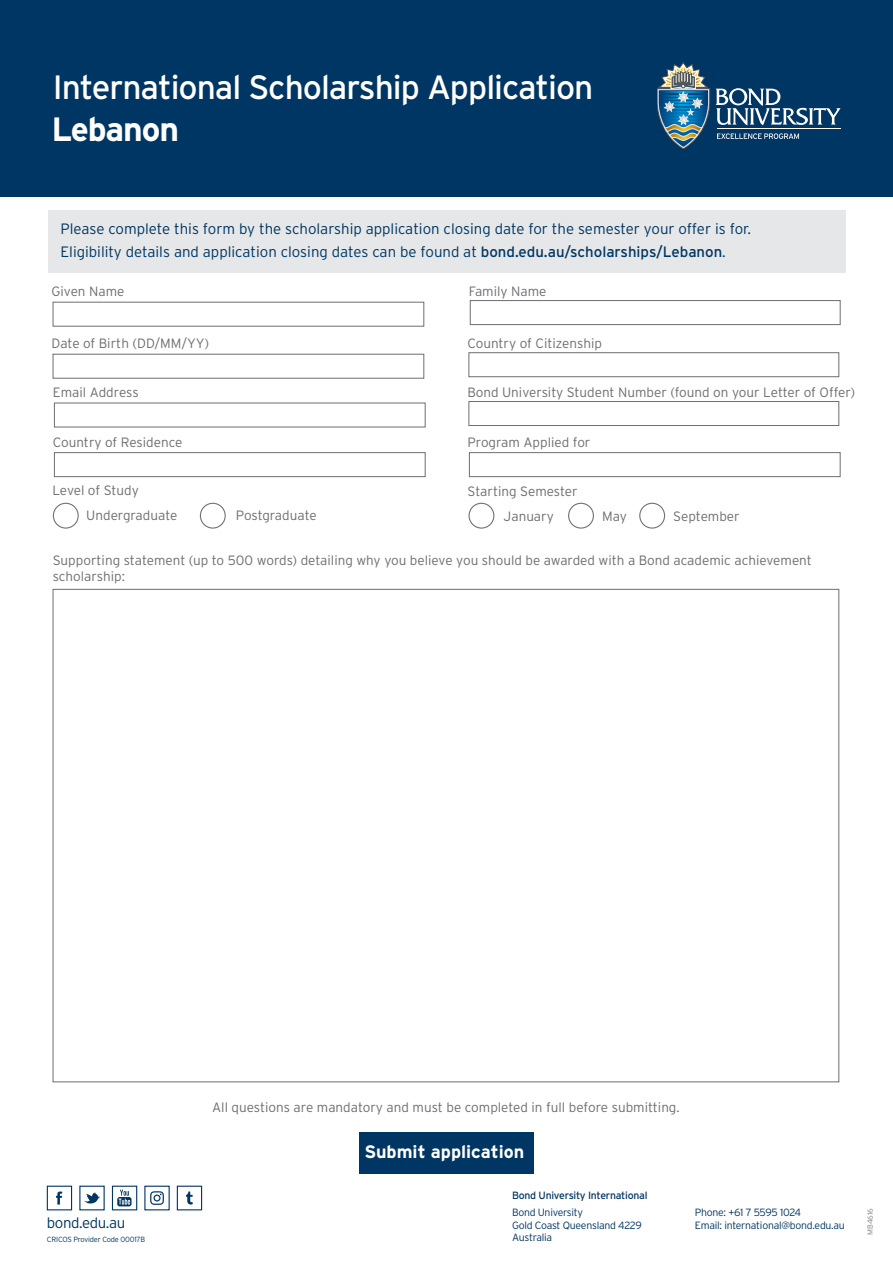
<style>
.page{position:relative;width:893px;height:1263px;background:#fff}
.page>*{position:absolute;margin:0;border:0;box-sizing:border-box;transform-origin:0 0}
.t1{font:33.6px "Interstate";letter-spacing:-.03em;color:#fff}
.t2{font:700 33.6px "Interstate";letter-spacing:-.03em;color:#fff}
.t3{font:700 18px "Interstate";color:#fff}
.t4{font:300 15px/22.5px "Interstate";color:#003663}
.t5{font:300 15px "Interstate";letter-spacing:-.025em;color:#003663}
.t6{font:300 13.5px/16.5px "Interstate";color:#6d6e71}
.t7{font:300 10.5px/12.6px "Interstate";letter-spacing:-.025em;color:#003663}
.t8{font:10.5px "Interstate";letter-spacing:-.025em;color:#003663}
.t9{font:300 7.5px "Interstate";letter-spacing:-.025em;color:#003663}
.t10{font:300 7.5px "Interstate";color:#808285}
.s1{font-weight:400}
</style>
<div class="page">
<div style="left:470px;top:300px;width:370px;height:25px;background:#fff;border:1px solid #6d6e71"></div>
<div style="left:0;top:0;width:893px;height:197px;background:#003663"></div>
<svg style="left:716px;top:88px;width:124px;height:37px"></svg>
<hr style="left:717px;top:128px;width:123px;height:1px;background:#fff">
<img style="left:657px;top:63px;width:53px;height:86px">
<svg style="left:717px;top:133px;width:82px;height:6px"></svg>
<div style="left:48px;top:210px;width:797px;height:63px;background:#e6e7e8"></div>
<div style="left:468px;top:352px;width:371px;height:25px;background:#fff;border:1px solid #6d6e71"></div>
<svg style="left:84px;top:1192px;width:16px;height:12px"></svg>
<svg style="left:117px;top:1189px;width:15px;height:17px"></svg>
<svg style="left:56px;top:1191px;width:6px;height:13px"></svg>
<div style="left:47px;top:1185px;width:25px;height:25px;border:1px solid #003663"></div>
<div style="left:112px;top:1185px;width:25px;height:25px;border:1px solid #003663"></div>
<div style="left:177px;top:1185px;width:25px;height:25px;border:1px solid #003663"></div>
<svg style="left:186px;top:1191px;width:7px;height:13px"></svg>
<svg style="left:150px;top:1191px;width:14px;height:14px"></svg>
<div style="left:359px;top:1132px;width:175px;height:41px;background:#003663"></div>
<div style="left:53px;top:302px;width:371px;height:25px;border:1px solid #6d6e71"></div>
<div style="left:53px;top:354px;width:371px;height:25px;border:1px solid #6d6e71"></div>
<div style="left:468px;top:401px;width:371px;height:25px;background:#fff;border:1px solid #6d6e71"></div>
<div style="left:54px;top:452px;width:372px;height:25px;border:1px solid #6d6e71"></div>
<div style="left:469px;top:452px;width:371px;height:25px;border:1px solid #6d6e71"></div>
<div style="left:53px;top:503px;width:26px;height:26px;border:1px solid #717275;border-radius:50%"></div>
<div style="left:200px;top:503px;width:26px;height:26px;border:1px solid #717275;border-radius:50%"></div>
<div style="left:468px;top:503px;width:26px;height:26px;border:1px solid #717275;border-radius:50%"></div>
<div style="left:568px;top:503px;width:26px;height:26px;border:1px solid #717275;border-radius:50%"></div>
<div style="left:639px;top:503px;width:26px;height:26px;border:1px solid #717275;border-radius:50%"></div>
<h1 class="t1" style="left:53px;top:69px;width:542px">International Scholarship Application</h1>
<h1 class="t2" style="left:51px;top:111px;width:129px">Lebanon</h1>
<p class="t4" style="left:60px;top:218px;width:692px">Please complete this form by the scholarship application closing date for the semester your offer is for.<br>Eligibility details and application closing dates can be found at <span class="s1">bond.edu.au/scholarships/Lebanon</span>.</p>
<p class="t6" style="left:52px;top:283px;width:74px">Given Name</p>
<p class="t6" style="left:469px;top:283px;width:79px">Family Name</p>
<p class="t6" style="left:51px;top:335px;width:159px">Date of Birth (DD/MM/YY)</p>
<p class="t6" style="left:467px;top:335px;width:136px">Country of Citizenship</p>
<p class="t6" style="left:467px;top:384px;width:389px">Bond University Student Number (found on your Letter of Offer)</p>
<p class="t6" style="left:467px;top:434px;width:124px">Program Applied for</p>
<p class="t6" style="left:53px;top:384px;width:87px">Email Address</p>
<p class="t6" style="left:53px;top:434px;width:131px">Country of Residence</p>
<p class="t6" style="left:52px;top:482px;width:88px">Level of Study</p>
<p class="t6" style="left:504px;top:479px;width:76px;line-height:24.6px;text-indent:-36px">Starting Semester<br>January</p>
<p class="t6" style="left:86px;top:507px;width:93px">Undergraduate</p>
<p class="t6" style="left:236px;top:507px;width:82px">Postgraduate</p>
<p class="t6" style="left:53px;top:551px;width:761px">Supporting statement (up to 500 words) detailing why you believe you should be awarded with a Bond academic achievement scholarship:</p>
<p class="t6" style="left:602px;top:508px;width:26px">May</p>
<p class="t6" style="left:673px;top:508px;width:68px">September</p>
<p class="t5" style="left:47px;top:1214px;width:80px">bond.edu.au</p>
<p class="t9" style="left:47px;top:1235px;width:100px">CRICOS Provider Code 00017B</p>
<p class="t6" style="left:212px;top:1099px;width:469px">All questions are mandatory and must be completed in full before submitting.</p>
<h2 class="t3" style="left:364px;top:1142px;width:161px">Submit application</h2>
<p class="t8" style="left:512px;top:1190px;width:137px">Bond University International</p>
<p class="t7" style="left:512px;top:1206px;width:131px">Bond University<br>Gold Coast Queensland 4229<br>Australia</p>
<p class="t7" style="left:695px;top:1206px;width:151px">Phone: +61 7 5595 1024<br>Email: international@bond.edu.au</p>
<p class="t10" style="left:866px;top:1235px;width:28px;rotate:-90deg">MB4616</p>
</div>
